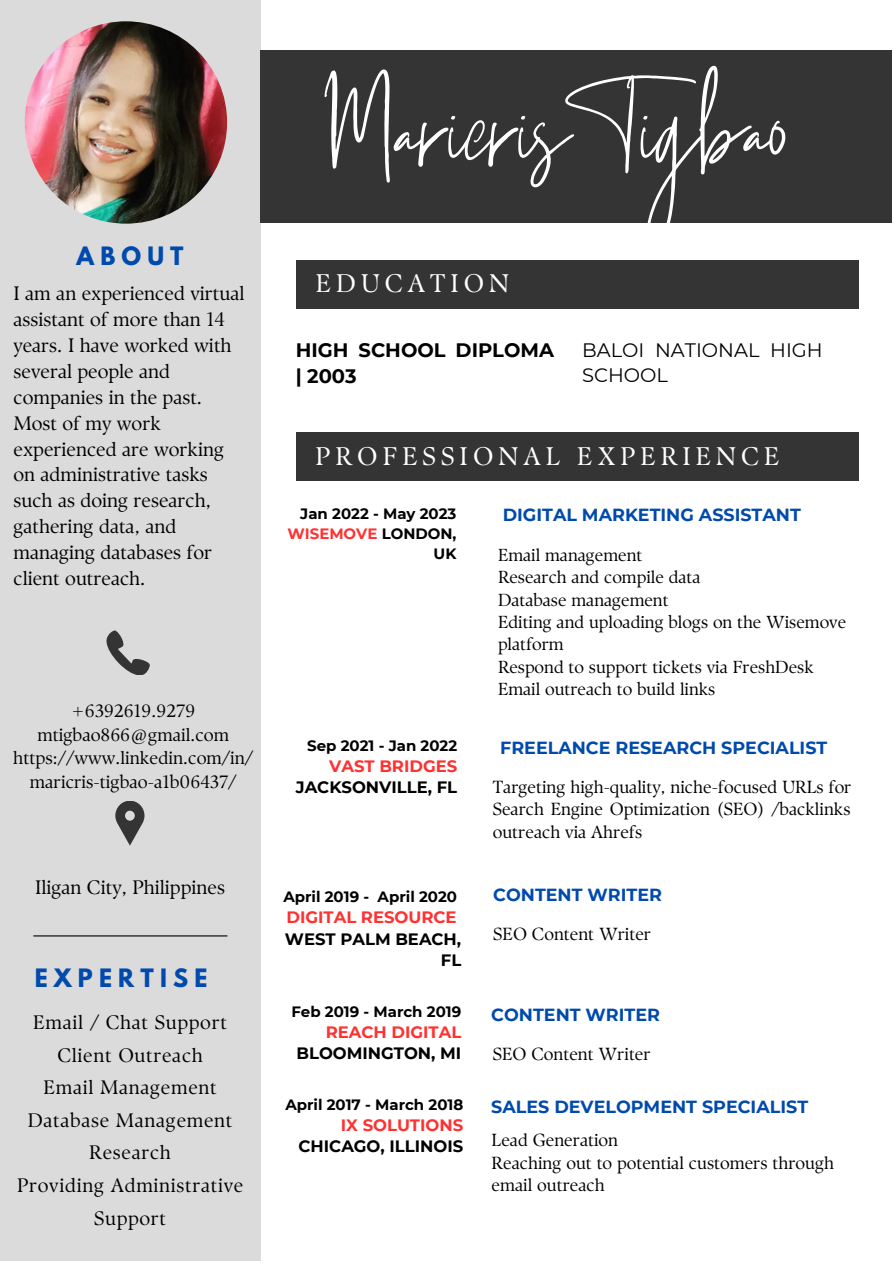
<style>
.page{position:relative;width:893px;height:1264px;background:#fff}
.page>*{position:absolute;margin:0;border:0;box-sizing:border-box;transform-origin:0 0}
.t1{font:131.4px "Themysion";color:#fff}
.t2{font:25.5px "TY Serif D";letter-spacing:.2em;color:#fff}
.t3{font:700 22.5px "League Spartan";letter-spacing:.275em;color:#004aad}
.t4{font:19.5px/25.8px "TY Serif D";color:#000}
.t5{font:19.5px/32.5px "TY Serif D";letter-spacing:.035em;color:#000;text-align:center}
.t6{font:19.5px/25.8px "Montserrat";color:#000}
.t7{font:700 19.5px/25.8px "Montserrat";color:#000}
.t8{font:18px/23.5px "TY Serif D";color:#000;text-align:center}
.t9{font:17.55px/22.5px "TY Serif D";color:#000;text-align:justify}
.t10{font:700 17.55px "Montserrat";color:#004aad}
.t11{font:17.4px/22.5px "TY Serif D";color:#000}
.t12{font:700 16.5px/21.3px "Montserrat";color:#000;text-align:right}
.t13{font:700 16.5px "Montserrat";color:#ff3131}
.t14{font:700 15px/20.2px "Montserrat";color:#000;text-align:right}
.s1{color:#ff3131}
</style>
<div class="page">
<div style="left:0;top:0;width:260px;height:1262px;background:#dbdbdb"></div>
<div style="left:260px;top:51px;width:632px;height:172px;background:#343434"></div>
<div style="left:296px;top:260px;width:563px;height:48px;background:#343434"></div>
<div style="left:296px;top:431px;width:563px;height:49px;background:#343434"></div>
<svg style="left:106px;top:630px;width:44px;height:45px"></svg>
<svg style="left:115px;top:801px;width:29px;height:44px"></svg>
<hr style="left:34px;top:935px;width:193px;height:1px;background:#000">
<img style="left:25px;top:21px;width:202px;height:203px;border-radius:50%">
<p class="t3" style="left:77px;top:245px;width:108px">ABOUT</p>
<p class="t4" style="left:14px;top:281px;width:232px">I am an experienced virtual assistant of more than 14 years. I have worked with several people and companies in the past.</p>
<p class="t4" style="left:14px;top:410px;width:212px">Most of my work experienced are working on administrative tasks such as doing research, gathering data, and managing databases for client outreach.</p>
<p class="t8" style="left:13px;top:699px;width:241px">+6392619.9279 mtigbao866@gmail.com https://www.linkedin.com/in/ maricris-tigbao-a1b06437/</p>
<p class="t4" style="left:35px;top:874px;width:191px">Iligan City, Philippines</p>
<p class="t3" style="left:35px;top:966px;width:174px">EXPERTISE</p>
<p class="t5" style="left:33px;top:1005px;width:195px">Email / Chat Support<br>Client Outreach</p>
<p class="t5" style="left:28px;top:1071px;width:206px">Email Management<br>Database Management<br>Research</p>
<p class="t5" style="left:17px;top:1168px;width:228px">Providing Administrative<br>Support</p>
<p class="t1" style="left:324px;top:34px;width:464px">Maricris Tigbao</p>
<p class="t2" style="left:316px;top:268px;width:195px">EDUCATION</p>
<p class="t7" style="left:296px;top:337px;width:260px">HIGH SCHOOL DIPLOMA | 2003</p>
<p class="t6" style="left:582px;top:337px;width:242px">BALOI NATIONAL HIGH<br>SCHOOL</p>
<p class="t2" style="left:315px;top:441px;width:465px">PROFESSIONAL EXPERIENCE</p>
<p class="t14" style="left:287px;top:503px;width:170px">Jan 2022 - May 2023<br><span class="s1">WISEMOVE</span> LONDON,<br>UK</p>
<p class="t10" style="left:502px;top:504px;width:299px">DIGITAL MARKETING ASSISTANT</p>
<p class="t11" style="left:498px;top:543px;width:146px">Email management</p>
<p class="t11" style="left:498px;top:565px;width:204px">Research and compile data</p>
<p class="t11" style="left:498px;top:588px;width:172px">Database management</p>
<p class="t11" style="left:498px;top:610px;width:350px">Editing and uploading blogs on the Wisemove platform</p>
<p class="t11" style="left:498px;top:655px;width:317px">Respond to support tickets via FreshDesk</p>
<p class="t11" style="left:498px;top:678px;width:219px">Email outreach to build links</p>
<p class="t14" style="left:307px;top:735px;width:151px">Sep 2021 - Jan 2022</p>
<p class="t10" style="left:500px;top:737px;width:329px">FREELANCE RESEARCH SPECIALIST</p>
<p class="t12" style="left:296px;top:755px;width:163px"><span class="s1">VAST BRIDGES<br></span>JACKSONVILLE, FL</p>
<p class="t9" style="left:492px;top:775px;width:360px">Targeting high-quality, niche-focused URLs for Search Engine Optimization (SEO) /backlinks outreach via Ahrefs</p>
<p class="t14" style="left:283px;top:886px;width:175px">April 2019 - April 2020</p>
<p class="t13" style="left:286px;top:907px;width:171px">DIGITAL RESOURCE</p>
<p class="t12" style="left:285px;top:928px;width:178px">WEST PALM BEACH,<br>FL</p>
<p class="t14" style="left:291px;top:1001px;width:171px">Feb 2019 - March 2019</p>
<p class="t12" style="left:296px;top:1021px;width:166px"><span class="s1">REACH DIGITAL<br></span>BLOOMINGTON, MI</p>
<p class="t14" style="left:285px;top:1094px;width:179px">April 2017 - March 2018</p>
<p class="t12" style="left:298px;top:1114px;width:166px"><span class="s1">IX SOLUTIONS<br></span>CHICAGO, ILLINOIS</p>
<p class="t10" style="left:493px;top:883px;width:170px">CONTENT WRITER</p>
<p class="t9" style="left:493px;top:922px;width:159px">SEO Content Writer</p>
<p class="t10" style="left:491px;top:1004px;width:170px">CONTENT WRITER</p>
<p class="t9" style="left:492px;top:1043px;width:159px">SEO Content Writer</p>
<p class="t10" style="left:491px;top:1095px;width:318px">SALES DEVELOPMENT SPECIALIST</p>
<p class="t9" style="left:491px;top:1128px;width:128px">Lead Generation</p>
<p class="t9" style="left:491px;top:1151px;width:344px">Reaching out to potential customers through</p>
<p class="t9" style="left:491px;top:1173px;width:115px">email outreach</p>
</div>
